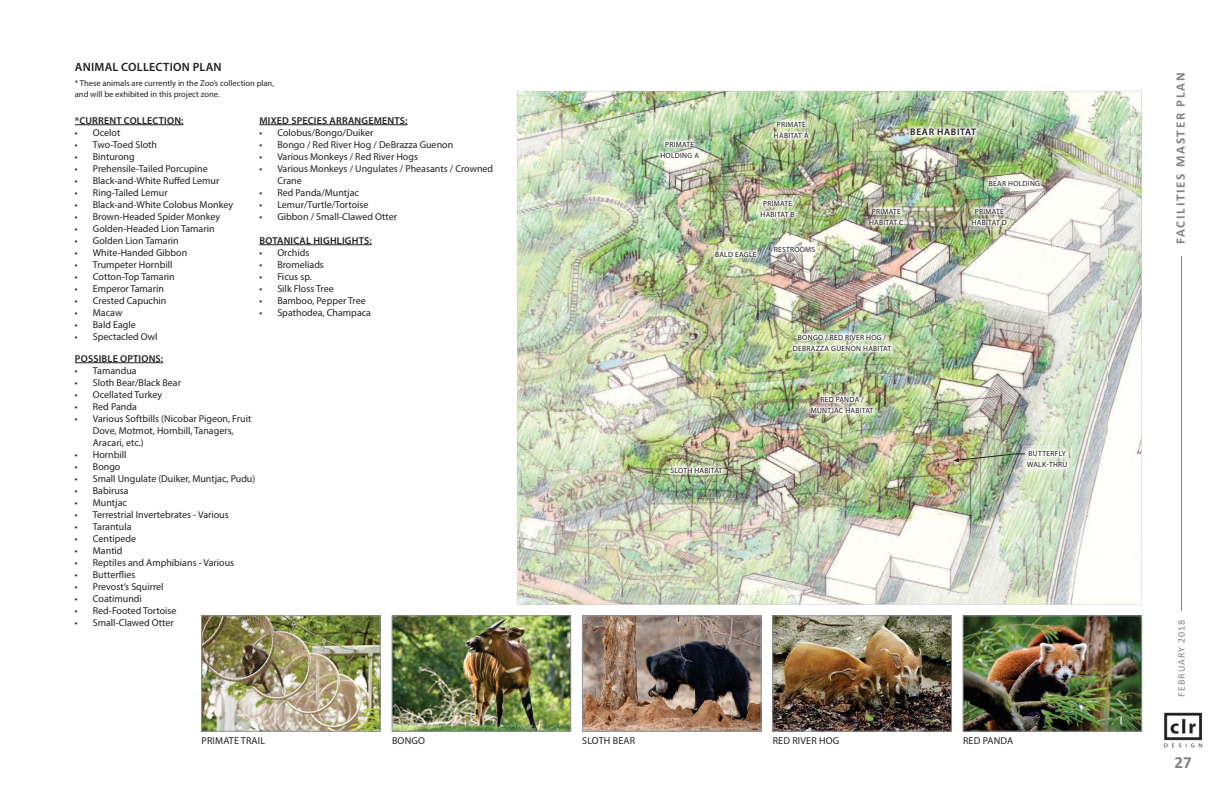
<style>
.page{position:relative;width:1224px;height:792px;background:#fff}
.page>*{position:absolute;margin:0;border:0;box-sizing:border-box;transform-origin:0 0}
.t1{font:700 17px "Calibri";color:#808285}
.t2{font:700 13px "Calibri";letter-spacing:.14em;color:#808285}
.t3{font:600 12px "Myriad Pro";letter-spacing:.02em;color:#231f20}
.t4{font:10px/12px "Myriad Pro";color:#231f20}
.t5{font:600 10px "Myriad Pro";letter-spacing:.02em;color:#231f20}
.t6{font:10px "Myriad Pro";letter-spacing:.02em;color:#231f20}
.t7{font:10px "Calibri";letter-spacing:.1em;color:#808285}
.t8{font:600 9.5px "Myriad Pro";letter-spacing:.07em;color:#231f20}
.t9{font:8.5px/11px "Myriad Pro";color:#231f20}
.t10{font:7.5px/11px "Myriad Pro";letter-spacing:.04em;color:#231f20;text-align:center}
</style>
<div class="page">
<img style="left:394px;top:618px;width:175px;height:111px">
<div style="left:392px;top:616px;width:179px;height:115px;border:1px solid #939598"></div>
<img style="left:203px;top:618px;width:175px;height:111px">
<div style="left:201px;top:616px;width:179px;height:115px;border:1px solid #939598"></div>
<img style="left:775px;top:618px;width:175px;height:111px">
<div style="left:773px;top:616px;width:179px;height:115px;border:1px solid #939598"></div>
<img style="left:965px;top:618px;width:175px;height:111px">
<div style="left:963px;top:616px;width:179px;height:115px;border:1px solid #939598"></div>
<img style="left:584px;top:618px;width:175px;height:111px">
<div style="left:582px;top:616px;width:179px;height:115px;border:1px solid #939598"></div>
<img style="left:587px;top:91px;width:520px;height:411px">
<img style="left:552px;top:91px;width:35px;height:512px">
<img style="left:1107px;top:91px;width:35px;height:102px">
<img style="left:586px;top:125px;width:35px;height:478px">
<img style="left:1072px;top:125px;width:36px;height:469px">
<img style="left:621px;top:159px;width:35px;height:444px">
<img style="left:1037px;top:159px;width:36px;height:444px">
<img style="left:1003px;top:196px;width:35px;height:121px">
<img style="left:954px;top:228px;width:49px;height:82px">
<img style="left:656px;top:296px;width:69px;height:307px">
<img style="left:1003px;top:399px;width:35px;height:204px">
<img style="left:725px;top:497px;width:70px;height:106px">
<img style="left:968px;top:492px;width:35px;height:111px">
<img style="left:794px;top:502px;width:175px;height:101px">
<img style="left:517px;top:91px;width:35px;height:514px">
<img style="left:1107px;top:193px;width:35px;height:412px">
<img style="left:551px;top:603px;width:557px;height:2px">
<hr style="left:75px;top:125px;width:109px;height:1px;background:#231f20">
<hr style="left:75px;top:363px;width:88px;height:1px;background:#231f20">
<hr style="left:259px;top:125px;width:149px;height:1px;background:#231f20">
<hr style="left:259px;top:245px;width:113px;height:1px;background:#231f20">
<hr style="left:1181px;top:257px;width:1px;height:354px;background:#808285">
<img style="left:1163px;top:712px;width:40px;height:36px">
<img style="left:906px;top:124px;width:75px;height:16px">
<img style="left:756px;top:196px;width:43px;height:25px">
<img style="left:770px;top:242px;width:50px;height:15px">
<img style="left:789px;top:330px;width:107px;height:25px">
<img style="left:806px;top:392px;width:72px;height:25px">
<img style="left:666px;top:463px;width:61px;height:14px">
<img style="left:1023px;top:446px;width:49px;height:26px">
<svg style="left:953px;top:453px;width:73px;height:9px"></svg>
<img style="left:711px;top:247px;width:50px;height:14px">
<img style="left:656px;top:137px;width:47px;height:25px">
<img style="left:770px;top:117px;width:43px;height:25px">
<img style="left:985px;top:176px;width:59px;height:14px">
<img style="left:968px;top:204px;width:43px;height:25px">
<svg style="left:1001px;top:221px;width:10px;height:8px"></svg>
<img style="left:865px;top:204px;width:43px;height:25px">
<p class="t3" style="left:75px;top:60px;width:148px">ANIMAL COLLECTION PLAN</p>
<p class="t9" style="left:75px;top:79px;width:201px">* These animals are currently in the Zoo’s collection plan, and will be exhibited in this project zone.</p>
<p class="t5" style="left:75px;top:114px;width:110px">*CURRENT COLLECTION:</p>
<p class="t4" style="left:75px;top:127px;width:47px">• Ocelot</p>
<p class="t4" style="left:75px;top:139px;width:84px">• Two-Toed Sloth</p>
<p class="t4" style="left:75px;top:151px;width:61px">• Binturong</p>
<p class="t4" style="left:75px;top:163px;width:134px">• Prehensile-Tailed Porcupine</p>
<p class="t4" style="left:75px;top:175px;width:146px">• Black-and-White Ruffed Lemur</p>
<p class="t4" style="left:75px;top:187px;width:94px">• Ring-Tailed Lemur</p>
<p class="t4" style="left:75px;top:199px;width:160px">• Black-and-White Colobus Monkey</p>
<p class="t4" style="left:75px;top:211px;width:147px">• Brown-Headed Spider Monkey</p>
<p class="t4" style="left:75px;top:223px;width:141px">• Golden-Headed Lion Tamarin</p>
<p class="t4" style="left:75px;top:235px;width:105px">• Golden Lion Tamarin</p>
<p class="t4" style="left:75px;top:247px;width:114px">• White-Handed Gibbon</p>
<p class="t4" style="left:75px;top:259px;width:99px">• Trumpeter Hornbill</p>
<p class="t4" style="left:75px;top:271px;width:102px">• Cotton-Top Tamarin</p>
<p class="t4" style="left:75px;top:283px;width:91px">• Emperor Tamarin</p>
<p class="t4" style="left:75px;top:295px;width:93px">• Crested Capuchin</p>
<p class="t4" style="left:75px;top:307px;width:49px">• Macaw</p>
<p class="t4" style="left:75px;top:319px;width:63px">• Bald Eagle</p>
<p class="t4" style="left:75px;top:331px;width:84px">• Spectacled Owl</p>
<p class="t5" style="left:75px;top:352px;width:90px">POSSIBLE OPTIONS:</p>
<p class="t4" style="left:75px;top:365px;width:63px">• Tamandua</p>
<p class="t4" style="left:75px;top:377px;width:108px">• Sloth Bear/Black Bear</p>
<p class="t4" style="left:75px;top:389px;width:89px">• Ocellated Turkey</p>
<p class="t4" style="left:75px;top:401px;width:64px">• Red Panda</p>
<p class="t4" style="left:93px;top:413px;width:160px;text-indent:-18px">• Various Softbills (Nicobar Pigeon, Fruit<br>Dove, Motmot, Hornbill, Tanagers,<br>Aracari, etc.)</p>
<p class="t4" style="left:75px;top:449px;width:53px">• Hornbill</p>
<p class="t4" style="left:75px;top:461px;width:47px">• Bongo</p>
<p class="t4" style="left:75px;top:473px;width:182px">• Small Ungulate (Duiker, Muntjac, Pudu)</p>
<p class="t4" style="left:75px;top:485px;width:55px">• Babirusa</p>
<p class="t4" style="left:75px;top:497px;width:54px">• Muntjac</p>
<p class="t4" style="left:75px;top:509px;width:155px">• Terrestrial Invertebrates - Various</p>
<p class="t4" style="left:75px;top:521px;width:58px">• Tarantula</p>
<p class="t4" style="left:75px;top:533px;width:63px">• Centipede</p>
<p class="t4" style="left:75px;top:545px;width:49px">• Mantid</p>
<p class="t4" style="left:75px;top:557px;width:161px">• Reptiles and Amphibians - Various</p>
<p class="t4" style="left:75px;top:569px;width:62px">• Butterflies</p>
<p class="t4" style="left:75px;top:581px;width:90px">• Prevost’s Squirrel</p>
<p class="t4" style="left:75px;top:593px;width:68px">• Coatimundi</p>
<p class="t4" style="left:75px;top:605px;width:103px">• Red-Footed Tortoise</p>
<p class="t4" style="left:75px;top:617px;width:100px">• Small-Clawed Otter</p>
<p class="t5" style="left:259px;top:114px;width:150px">MIXED SPECIES ARRANGEMENTS:</p>
<p class="t4" style="left:259px;top:127px;width:116px">• Colobus/Bongo/Duiker</p>
<p class="t4" style="left:259px;top:139px;width:195px">• Bongo / Red River Hog / DeBrazza Guenon</p>
<p class="t4" style="left:259px;top:151px;width:160px">• Various Monkeys / Red River Hogs</p>
<p class="t4" style="left:277px;top:163px;width:217px;text-indent:-18px">• Various Monkeys / Ungulates / Pheasants / Crowned<br>Crane</p>
<p class="t4" style="left:259px;top:187px;width:101px">• Red Panda/Muntjac</p>
<p class="t4" style="left:259px;top:199px;width:111px">• Lemur/Turtle/Tortoise</p>
<p class="t4" style="left:259px;top:211px;width:139px">• Gibbon / Small-Clawed Otter</p>
<p class="t5" style="left:259px;top:234px;width:114px">BOTANICAL HIGHLIGHTS:</p>
<p class="t4" style="left:259px;top:247px;width:52px">• Orchids</p>
<p class="t4" style="left:259px;top:259px;width:66px">• Bromeliads</p>
<p class="t4" style="left:259px;top:271px;width:54px">• Ficus sp.</p>
<p class="t4" style="left:259px;top:283px;width:76px">• Silk Floss Tree</p>
<p class="t4" style="left:259px;top:295px;width:108px">• Bamboo, Pepper Tree</p>
<p class="t4" style="left:259px;top:307px;width:113px">• Spathodea, Champaca</p>
<p class="t10" style="left:660px;top:140px;width:40px">PRIMATE<br>HOLDING A</p>
<p class="t10" style="left:774px;top:119px;width:36px">PRIMATE<br>HABITAT A</p>
<p class="t10" style="left:761px;top:198px;width:36px">PRIMATE<br>HABITAT B</p>
<p class="t10" style="left:774px;top:245px;width:43px">RESTROOMS</p>
<p class="t10" style="left:715px;top:249px;width:43px">BALD EAGLE</p>
<p class="t8" style="left:910px;top:126px;width:67px">BEAR HABITAT</p>
<p class="t10" style="left:869px;top:206px;width:36px">PRIMATE<br>HABITAT C</p>
<p class="t10" style="left:989px;top:178px;width:53px">BEAR HOLDING</p>
<p class="t10" style="left:972px;top:206px;width:37px">PRIMATE<br>HABITAT D</p>
<p class="t10" style="left:793px;top:332px;width:100px">BONGO / RED RIVER HOG /<br>DEBRAZZA GUENON HABITAT</p>
<p class="t10" style="left:811px;top:394px;width:64px">RED PANDA /<br>MUNTJAC HABITAT</p>
<p class="t10" style="left:671px;top:465px;width:53px">SLOTH HABITAT</p>
<p class="t10" style="left:1027px;top:449px;width:42px;text-align:left">BUTTERFLY<br>WALK-THRU</p>
<p class="t6" style="left:202px;top:737px;width:65px">PRIMATE TRAIL</p>
<p class="t6" style="left:582px;top:737px;width:54px">SLOTH BEAR</p>
<p class="t6" style="left:773px;top:737px;width:68px">RED RIVER HOG</p>
<p class="t6" style="left:963px;top:737px;width:52px">RED PANDA</p>
<p class="t4" style="left:392px;top:735px;width:35px">BONGO</p>
<h2 class="t2" style="left:1175px;top:244px;width:173px;rotate:-90deg">FACILITIES MASTER PLAN</h2>
<p class="t7" style="left:1177px;top:697px;width:79px;rotate:-90deg">FEBRUARY 2018</p>
<h1 class="t1" style="left:1175px;top:755px;width:19px">27</h1>
</div>
